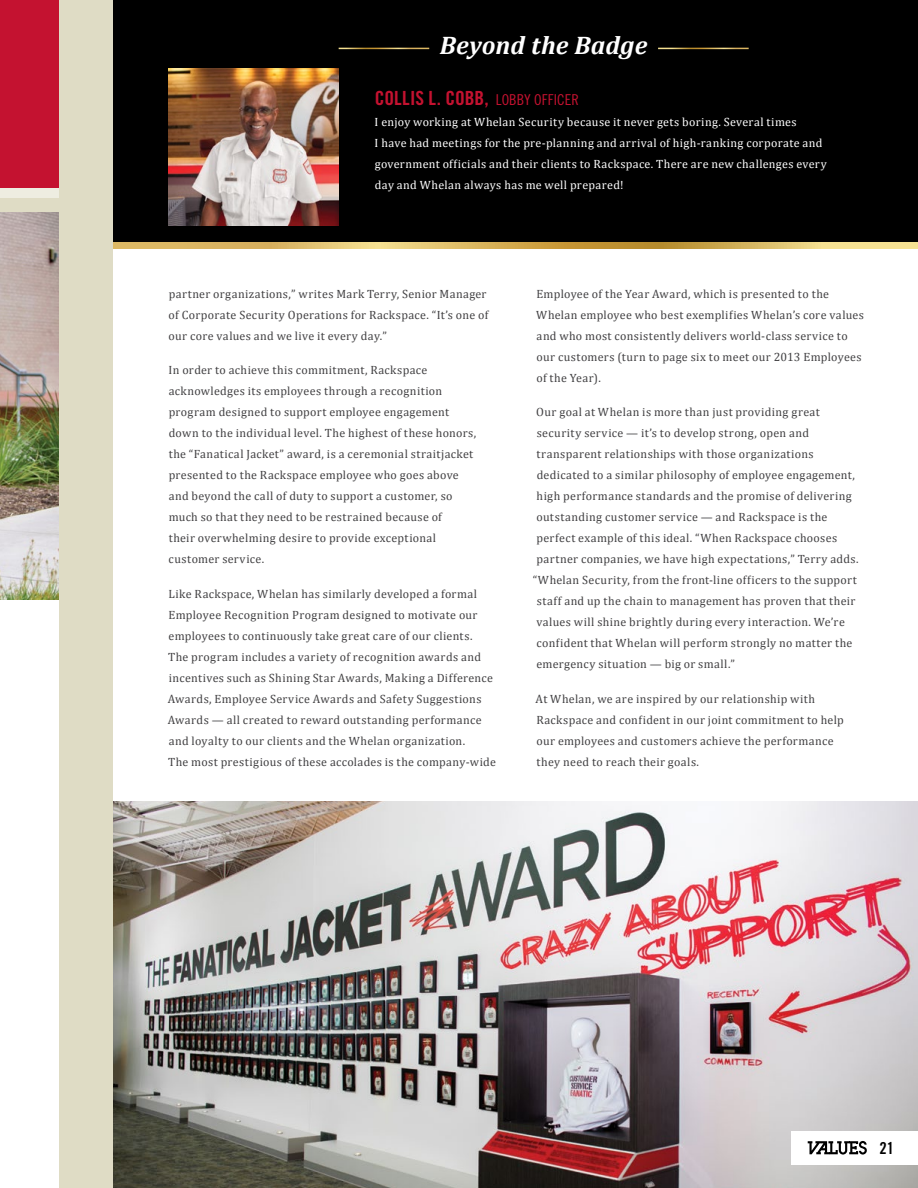
<style>
.page{position:relative;width:918px;height:1188px;background:#fff}
.page>*{position:absolute;margin:0;border:0;box-sizing:border-box;transform-origin:0 0}
.t1{font:italic 700 25.5px "Cambria";color:#fff}
.t2{font:19.5px "Trade Gothic Bold Cond Twenty";letter-spacing:.005em;color:#c41230}
.t3{font:16.5px "Trade Gothic Bold Cond Twenty";color:#000}
.t4{font:12px/21px "Cambria";letter-spacing:.03em;color:#414042}
.t5{font:12px/21px "Cambria";letter-spacing:.03em;color:#fff}
.s1{font-family:"Trade Gothic Cond Eighteen";font-size:15px}
</style>
<div class="page">
<div style="left:0;top:0;width:87px;height:198px;background:#eeede1"></div>
<div style="left:0;top:0;width:87px;height:188px;background:#c41230"></div>
<div style="left:113px;top:0;width:805px;height:243px;background:#000"></div>
<img style="left:0;top:213px;width:60px;height:387px">
<img style="left:113px;top:801px;width:805px;height:387px">
<div style="left:792px;top:1131px;width:126px;height:34px;background:#fff"></div>
<svg style="left:808px;top:1141px;width:59px;height:14px"></svg>
<img style="left:168px;top:69px;width:170px;height:157px">
<svg style="left:113px;top:243px;width:805px;height:5px;background:#dab863"></svg>
<div style="left:60px;top:0;width:53px;height:1188px;background:#dfdcc5"></div>
<hr style="left:339px;top:48px;width:90px;height:1px;background:#fff">
<hr style="left:658px;top:48px;width:91px;height:1px;background:#fff">
<h1 class="t1" style="left:440px;top:28px;width:209px">Beyond the Badge</h1>
<h2 class="t2" style="left:375px;top:86px;width:206px">COLLIS L. COBB, <span class="s1">LOBBY OFFICER</span></h2>
<p class="t5" style="left:375px;top:112px;width:454px">I enjoy working at Whelan Security because it never gets boring. Several times<br>I have had meetings for the pre-planning and arrival of high-ranking corporate and government officials and their clients to Rackspace. There are new challenges every day and Whelan always has me well prepared!</p>
<p class="t4" style="left:169px;top:283px;width:321px">partner organizations,” writes Mark Terry, Senior Manager of Corporate Security Operations for Rackspace. “It’s one of our core values and we live it every day.”</p>
<p class="t4" style="left:169px;top:360px;width:309px">In order to achieve this commitment, Rackspace acknowledges its employees through a recognition program designed to support employee engagement down to the individual level. The highest of these honors, the “Fanatical Jacket” award, is a ceremonial straitjacket presented to the Rackspace employee who goes above and beyond the call of duty to support a customer, so much so that they need to be restrained because of<br>their overwhelming desire to provide exceptional customer service.</p>
<p class="t4" style="left:168px;top:583px;width:330px">Like Rackspace, Whelan has similarly developed a formal Employee Recognition Program designed to motivate our employees to continuously take great care of our clients.<br>The program includes a variety of recognition awards and incentives such as Shining Star Awards, Making a Difference Awards, Employee Service Awards and Safety Suggestions Awards — all created to reward outstanding performance and loyalty to our clients and the Whelan organization.<br>The most prestigious of these accolades is the company-wide</p>
<p class="t4" style="left:536px;top:283px;width:329px">Employee of the Year Award, which is presented to the Whelan employee who best exemplifies Whelan’s core values and who most consistently delivers world-class service to our customers (turn to page six to meet our 2013 Employees of the Year).</p>
<p class="t4" style="left:536px;top:402px;width:285px">Our goal at Whelan is more than just providing great</p>
<p class="t4" style="left:537px;top:423px;width:274px">security service — it’s to develop strong, open and</p>
<p class="t4" style="left:537px;top:444px;width:279px">transparent relationships with those organizations</p>
<p class="t4" style="left:537px;top:465px;width:320px">dedicated to a similar philosophy of employee engagement,</p>
<p class="t4" style="left:537px;top:486px;width:317px">high performance standards and the promise of delivering</p>
<p class="t4" style="left:537px;top:507px;width:292px">outstanding customer service — and Rackspace is the</p>
<p class="t4" style="left:537px;top:528px;width:302px">perfect example of this ideal. “When Rackspace chooses</p>
<p class="t4" style="left:537px;top:549px;width:324px">partner companies, we have high expectations,” Terry adds.</p>
<p class="t4" style="left:533px;top:570px;width:326px">“Whelan Security, from the front-line officers to the support</p>
<p class="t4" style="left:537px;top:591px;width:320px">staff and up the chain to management has proven that their</p>
<p class="t4" style="left:536px;top:612px;width:310px">values will shine brightly during every interaction. We’re</p>
<p class="t4" style="left:537px;top:633px;width:317px">confident that Whelan will perform strongly no matter the</p>
<p class="t4" style="left:537px;top:654px;width:200px">emergency situation — big or small.”</p>
<p class="t4" style="left:536px;top:688px;width:310px">At Whelan, we are inspired by our relationship with Rackspace and confident in our joint commitment to help our employees and customers achieve the performance they need to reach their goals.</p>
<h3 class="t3" style="left:879px;top:1138px;width:16px">21</h3>
</div>
